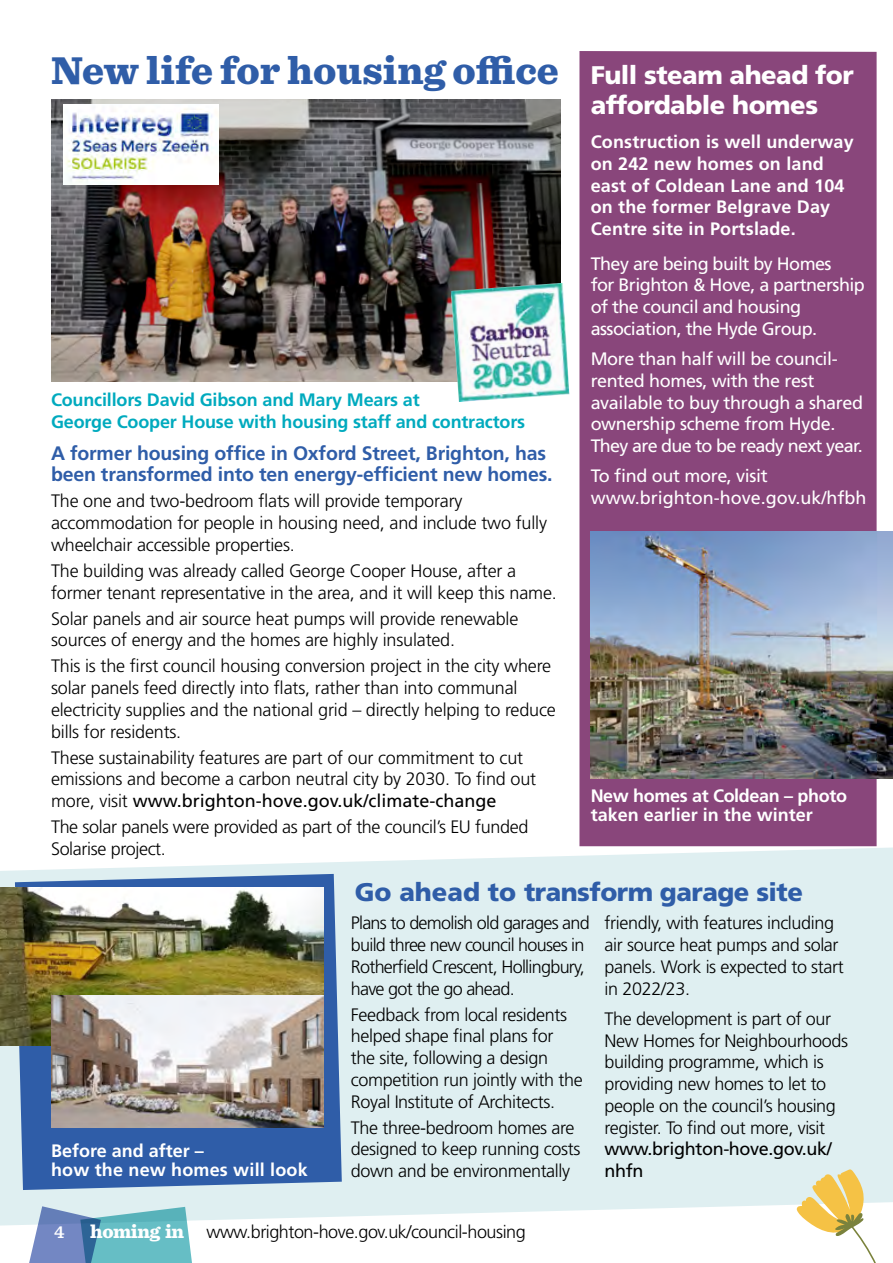
<style>
.page{position:relative;width:893px;height:1263px;background:#fff}
.page>*{position:absolute;margin:0;border:0;box-sizing:border-box;transform-origin:0 0}
.Big_Sent_2nd_col_32{font:900 40.5px "Sentinel";color:#2f5da8}
.Small_heading_16_18{font:900 25.5px/30px "Frutiger";letter-spacing:-.02em;color:#fff}
.Small_heading_16_18-2{font:900 25.5px "Frutiger";letter-spacing:-.02em;color:#2f5da8}
.Intro_bold_12_14_5_b{font:700 19.5px/21.8px "Frutiger";letter-spacing:-.01em;color:#2f5da8}
.Main_text_12_14_5_li{font:300 18px/21.8px "Frutiger";letter-spacing:-.02em;color:#000}
.Main_text_12_14_5_li-2{font:18px/21.8px "Frutiger";letter-spacing:-.02em;color:#fff}
.Intro_bold_12_14_5_b-2{font:700 18px/21.8px "Frutiger";letter-spacing:.01em;color:#fff}
.Main_text_12_14_5_li-3{font:300 18px/21.8px "Frutiger";letter-spacing:-.04em;color:#000}
.t1{font:700 18px/21.8px "Frutiger";letter-spacing:-.01em;color:#00aabe}
.Small_heading_16_18-3{font:700 18px/19.5px "Frutiger";color:#fff}
.t2{font:18px/21.8px "Frutiger";letter-spacing:-.02em;color:#000}
.Main_text_12_14_5_li-4{font:18px "Frutiger";color:#fff}
.t3{font:600 18px "Sentinel";color:#fff}
.s1{font-weight:400}
.s2{font-family:"Sentinel";font-weight:900;font-size:19.5px;color:#fff}
</style>
<div class="page">
<svg style="left:0;top:847px;width:893px;height:378px;background:#e1f0f2"></svg>
<svg style="left:15px;top:874px;width:327px;height:316px;background:#4b74b3"></svg>
<svg style="left:26px;top:1206px;width:169px;height:57px;background:#7cb2c9"></svg>
<div style="left:579px;top:51px;width:298px;height:795px;background:#89467b"></div>
<img style="left:51px;top:100px;width:509px;height:282px">
<img style="left:451px;top:283px;width:118px;height:119px">
<img style="left:64px;top:104px;width:155px;height:81px">
<svg style="left:796px;top:1169px;width:97px;height:94px"></svg>
<img style="left:0;top:888px;width:323px;height:157px">
<img style="left:51px;top:995px;width:272px;height:133px">
<img style="left:591px;top:531px;width:302px;height:247px">
<h5 class="Big_Sent_2nd_col_32" style="left:51px;top:39px;width:509px">New life for housing office</h5>
<p class="t1" style="left:51px;top:389px;width:476px">Councillors David Gibson and Mary Mears at<br>George Cooper House with housing staff and contractors</p>
<p class="Intro_bold_12_14_5_b" style="left:51px;top:442px;width:503px">A former housing office in Oxford Street, Brighton, has been transformed into ten energy-efficient new homes.</p>
<p class="Main_text_12_14_5_li" style="left:51px;top:490px;width:497px">The one and two-bedroom flats will provide temporary accommodation for people in housing need, and include two fully wheelchair accessible properties.</p>
<p class="Main_text_12_14_5_li" style="left:51px;top:560px;width:507px">The building was already called George Cooper House, after a former tenant representative in the area, and it will keep this name.</p>
<p class="Main_text_12_14_5_li" style="left:51px;top:607px;width:469px">Solar panels and air source heat pumps will provide renewable sources of energy and the homes are highly insulated.</p>
<p class="Main_text_12_14_5_li" style="left:51px;top:655px;width:506px">This is the first council housing conversion project in the city where solar panels feed directly into flats, rather than into communal electricity supplies and the national grid – directly helping to reduce bills for residents.</p>
<p class="Main_text_12_14_5_li" style="left:51px;top:746px;width:487px">These sustainability features are part of our commitment to cut emissions and become a carbon neutral city by 2030. To find out more, visit <span class="s1">www.brighton-hove.gov.uk/climate-change</span></p>
<p class="Main_text_12_14_5_li" style="left:51px;top:816px;width:479px">The solar panels were provided as part of the council’s EU funded<br>Solarise project.</p>
<p class="Small_heading_16_18" style="left:591px;top:59px;width:265px">Full steam ahead for affordable homes</p>
<p class="Intro_bold_12_14_5_b-2" style="left:591px;top:131px;width:265px">Construction is well underway on 242 new homes on land east of Coldean Lane and 104 on the former Belgrave Day<br>Centre site in Portslade.</p>
<p class="Main_text_12_14_5_li-2" style="left:591px;top:252px;width:276px">They are being built by Homes<br>for Brighton &amp; Hove, a partnership of the council and housing association, the Hyde Group.</p>
<p class="Main_text_12_14_5_li-2" style="left:591px;top:348px;width:274px">More than half will be council&shy;rented homes, with the rest available to buy through a shared ownership scheme from Hyde.<br>They are due to be ready next year.</p>
<p class="Main_text_12_14_5_li-2" style="left:591px;top:465px;width:179px">To find out more, visit</p>
<p class="Main_text_12_14_5_li-4" style="left:591px;top:487px;width:277px">www.brighton-hove.gov.uk/hfbh</p>
<p class="Small_heading_16_18-3" style="left:591px;top:786px;width:258px">New homes at Coldean – photo taken earlier in the winter</p>
<p class="Small_heading_16_18-3" style="left:51px;top:1141px;width:258px">Before and after –<br>how the new homes will look</p>
<p class="Small_heading_16_18-2" style="left:355px;top:876px;width:450px">Go ahead to transform garage site</p>
<p class="Main_text_12_14_5_li-3" style="left:351px;top:912px;width:241px">Plans to demolish old garages and build three new council houses in<br>Rotherfield Crescent, Hollingbury, have got the go ahead.</p>
<p class="Main_text_12_14_5_li" style="left:351px;top:1003px;width:233px">Feedback from local residents helped shape final plans for<br>the site, following a design competition run jointly with the<br>Royal Institute of Architects.</p>
<p class="Main_text_12_14_5_li" style="left:351px;top:1116px;width:231px">The three-bedroom homes are designed to keep running costs down and be environmentally</p>
<p class="Main_text_12_14_5_li" style="left:605px;top:912px;width:241px">friendly, with features including air source heat pumps and solar panels. Work is expected to start in 2022/23.</p>
<p class="Main_text_12_14_5_li" style="left:605px;top:1008px;width:245px">The development is part of our<br>New Homes for Neighbourhoods building programme, which is providing new homes to let to people on the council’s housing register. To find out more, visit</p>
<p class="t2" style="left:605px;top:1138px;width:229px">www.brighton-hove.gov.uk/ nhfn</p>
<p class="t3" style="left:54px;top:1218px;width:12px">4</p>
<p class="Main_text_12_14_5_li" style="left:90px;top:1221px;width:437px"><span class="s2">homing in</span> www.brighton-hove.gov.uk/council-housing</p>
</div>
